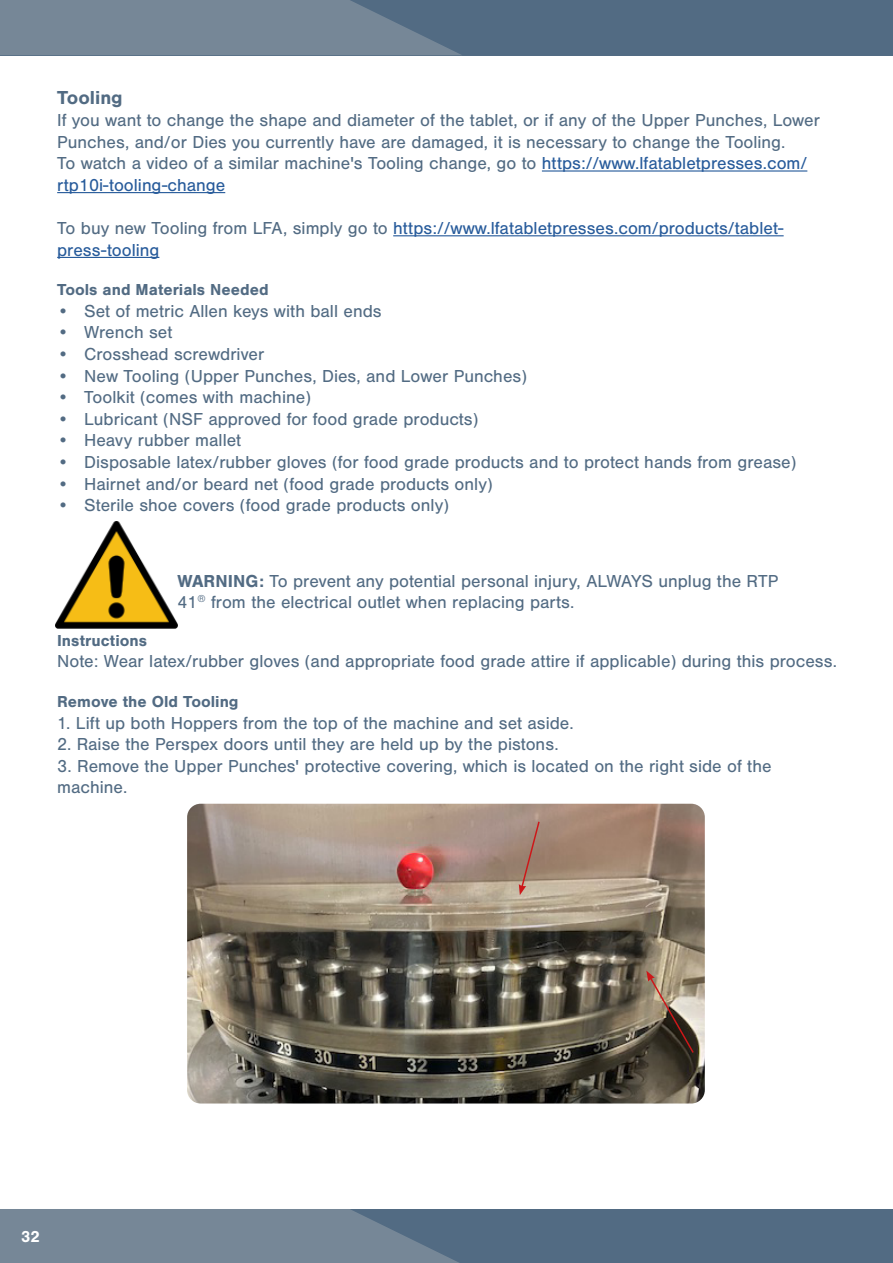
<style>
.page{position:relative;width:893px;height:1263px;background:#fff}
.page>*{position:absolute;margin:0;border:0;box-sizing:border-box;transform-origin:0 0}
.t1{font:700 19.5px "Nimbus San";color:#526b83}
.t2{font:18px/21.6px "Nimbus San";color:#526b83}
.t3{font:18px/21.6px "Nimbus San";color:#275b9b}
.t4{font:700 16.5px "Nimbus San";color:#526b83}
.t5{font:700 16.5px "Nimbus San";color:#fff}
.s1{color:#275b9b}
.s2{color:#526b83}
.s3{font-weight:700}
</style>
<div class="page">
<div style="left:0;top:0;width:893px;height:55px;background:#526b83"></div>
<svg style="left:0;top:0;width:461px;height:55px;background:#718394"></svg>
<div style="left:0;top:1209px;width:893px;height:54px;background:#526b83"></div>
<svg style="left:0;top:1209px;width:459px;height:54px;background:#718394"></svg>
<hr style="left:542px;top:170px;width:265px;height:2px;background:#275b9b">
<hr style="left:57px;top:192px;width:168px;height:1px;background:#275b9b">
<hr style="left:393px;top:235px;width:391px;height:1px;background:#275b9b">
<hr style="left:57px;top:257px;width:102px;height:1px;background:#275b9b">
<img style="left:56px;top:522px;width:121px;height:107px">
<img style="left:187px;top:804px;width:518px;height:299px">
<svg style="left:519px;top:820px;width:22px;height:75px;background:#a88474"></svg>
<svg style="left:646px;top:971px;width:49px;height:83px;background:#80705f"></svg>
<p class="t1" style="left:57px;top:87px;width:67px">Tooling</p>
<p class="t2" style="left:57px;top:110px;width:764px">If you want to change the shape and diameter of the tablet, or if any of the Upper Punches, Lower Punches, and/or Dies you currently have are damaged, it is necessary to change the Tooling.<br>To watch a video of a similar machine's Tooling change, go to <span class="s1">https://www.lfatabletpresses.com/ rtp10i-tooling-change</span></p>
<p class="t3" style="left:57px;top:218px;width:728px"><span class="s2">To buy new Tooling from LFA, simply go to</span> https://www.lfatabletpresses.com/products/tablet&shy;press-tooling</p>
<p class="t4" style="left:57px;top:280px;width:213px">Tools and Materials Needed</p>
<p class="t2" style="left:57px;top:300px;width:326px">• Set of metric Allen keys with ball ends</p>
<p class="t2" style="left:57px;top:322px;width:117px">• Wrench set</p>
<p class="t2" style="left:57px;top:344px;width:209px">• Crosshead screwdriver</p>
<p class="t2" style="left:57px;top:365px;width:471px">• New Tooling (Upper Punches, Dies, and Lower Punches)</p>
<p class="t2" style="left:57px;top:387px;width:255px">• Toolkit (comes with machine)</p>
<p class="t2" style="left:57px;top:408px;width:423px">• Lubricant (NSF approved for food grade products)</p>
<p class="t2" style="left:57px;top:430px;width:185px">• Heavy rubber mallet</p>
<p class="t2" style="left:57px;top:452px;width:741px">• Disposable latex/rubber gloves (for food grade products and to protect hands from grease)</p>
<p class="t2" style="left:57px;top:473px;width:437px">• Hairnet and/or beard net (food grade products only)</p>
<p class="t2" style="left:57px;top:495px;width:393px">• Sterile shoe covers (food grade products only)</p>
<p class="t2" style="left:177px;top:570px;width:603px"><span class="s3">WARNING:</span> To prevent any potential personal injury, ALWAYS unplug the RTP<br>41<sup>®</sup> from the electrical outlet when replacing parts.</p>
<p class="t4" style="left:57px;top:631px;width:92px">Instructions</p>
<p class="t2" style="left:57px;top:651px;width:781px">Note: Wear latex/rubber gloves (and appropriate food grade attire if applicable) during this process.</p>
<p class="t4" style="left:57px;top:692px;width:183px">Remove the Old Tooling</p>
<p class="t2" style="left:57px;top:712px;width:518px">1. Lift up both Hoppers from the top of the machine and set aside.</p>
<p class="t2" style="left:57px;top:734px;width:503px">2. Raise the Perspex doors until they are held up by the pistons.</p>
<p class="t2" style="left:57px;top:755px;width:716px">3. Remove the Upper Punches' protective covering, which is located on the right side of the machine.</p>
<p class="t5" style="left:21px;top:1227px;width:20px">32</p>
</div>
